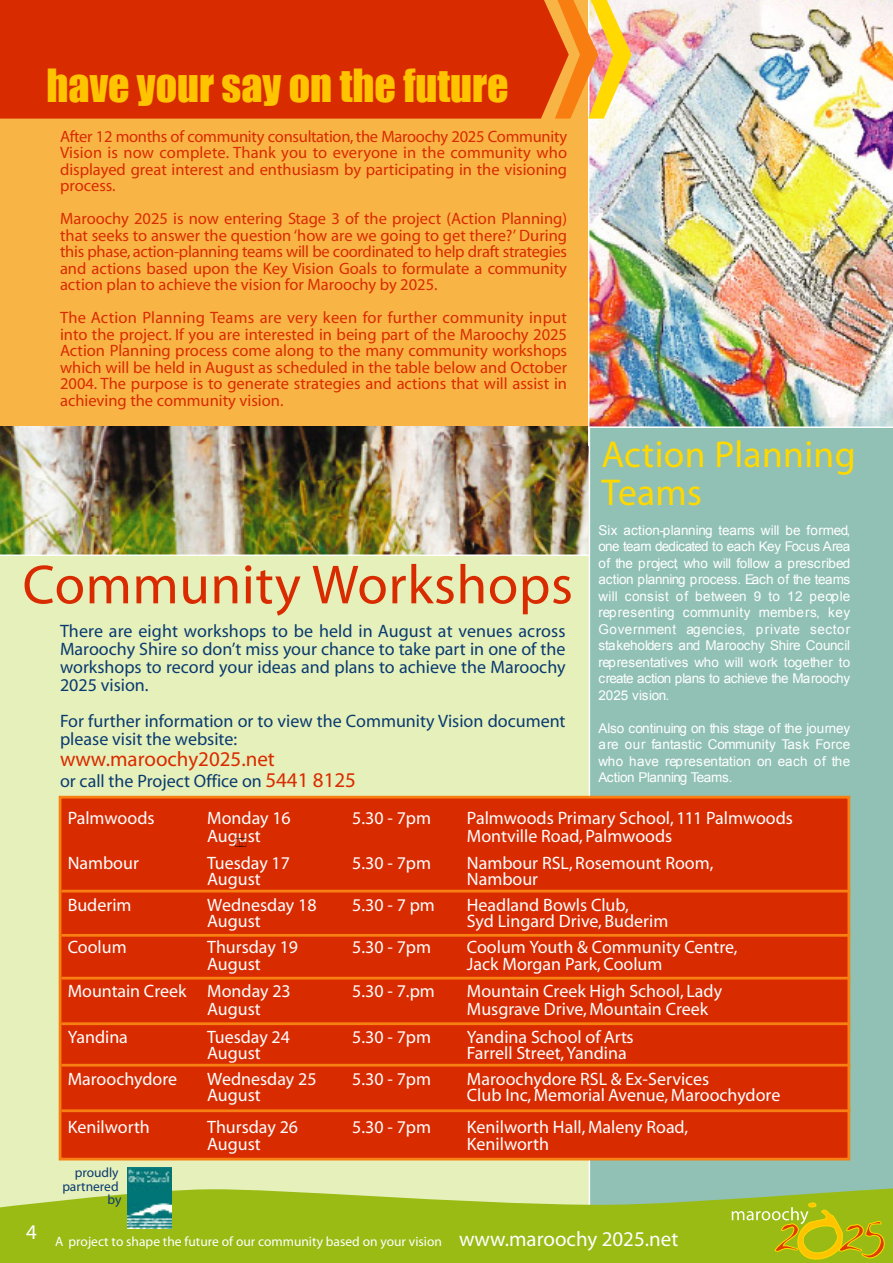
<style>
.page{position:relative;width:893px;height:1263px;background:#fff}
.page>*{position:absolute;margin:0;border:0;box-sizing:border-box;transform-origin:0 0}
.t1{font:55.5px "Myriad";letter-spacing:.01em;color:#d92b00}
.t2{font:42px "Impact";color:#ffc400}
.t3{font:37.5px/37.5px "Myriad";letter-spacing:.01em;color:#ffd900}
.t4{font:21px "Myriad";color:#d92b00}
.t5{font:21px "Myriad";color:#fff}
.t6{font:18px "Myriad";color:#fff}
.t7{font:18px/18px "Myriad";color:#093b71;text-align:justify}
.t8{font:16.5px/16.5px "Myriad";color:#d92b00;text-align:justify}
.t9{font:13.5px/16.5px "Arial";letter-spacing:-.015em;color:#fff;text-align:justify}
.t10{font:13.5px "Myriad";color:#fff}
.t11{font:13.5px/13.5px "Myriad";color:#093b71;text-align:right}
.s1{font-size:21px;color:#d92b00}
.s2{font-size:21px}
</style>
<div class="page">
<div style="left:0;top:525px;width:893px;height:717px;background:#e6f0ba"></div>
<div style="left:0;top:119px;width:588px;height:307px;background:#f9b446"></div>
<img style="left:0;top:426px;width:589px;height:129px">
<img style="left:588px;top:0;width:305px;height:446px">
<div style="left:589px;top:426px;width:304px;height:754px;background:#91c1b5"></div>
<svg style="left:0;top:1180px;width:893px;height:83px;background:#a4c33b"></svg>
<img style="left:128px;top:1167px;width:43px;height:61px">
<div style="left:0;top:0;width:555px;height:119px;background:#d92b00"></div>
<img style="left:555px;top:0;width:77px;height:119px">
<svg style="left:732px;top:1202px;width:153px;height:61px;background:#adba16"></svg>
<div style="left:59px;top:796px;width:791px;height:364px;background:#d92b00;border:3px solid #f87f11"></div>
<hr style="left:61px;top:890px;width:789px;height:2px;background:#f87f11">
<hr style="left:61px;top:934px;width:789px;height:3px;background:#f87f11">
<hr style="left:61px;top:977px;width:789px;height:2px;background:#f87f11">
<hr style="left:61px;top:1022px;width:789px;height:3px;background:#f87f11">
<hr style="left:61px;top:1064px;width:789px;height:2px;background:#f87f11">
<hr style="left:61px;top:1109px;width:789px;height:3px;background:#f87f11">
<h2 class="t2" style="left:47px;top:52px;width:464px">have your say on the future</h2>
<p class="t8" style="left:60px;top:129px;width:509px">After 12 months of community consultation,the Maroochy 2025 Community Vision is now complete. Thank you to everyone in the community who displayed great interest and enthusiasm by participating in the visioning process.</p>
<p class="t8" style="left:60px;top:211px;width:509px">Maroochy 2025 is now entering Stage 3 of the project (Action Planning) that seeks to answer the question ‘how are we going to get there?’ During this phase, action-planning teams will be coordinated to help draft strategies and actions based upon the Key Vision Goals to formulate a community action plan to achieve the vision for Maroochy by 2025.</p>
<p class="t8" style="left:60px;top:310px;width:509px">The Action Planning Teams are very keen for further community input into the project. If you are interested in being part of the Maroochy 2025<br>Action Planning process come along to the many community workshops which will be held in August as scheduled in the table below and October 2004. The purpose is to generate strategies and actions that will assist in achieving the community vision.</p>
<h1 class="t1" style="left:23px;top:557px;width:552px">Community Workshops</h1>
<p class="t7" style="left:60px;top:623px;width:507px">There are eight workshops to be held in August at venues across Maroochy Shire so don’t miss your chance to take part in one of the workshops to record your ideas and plans to achieve the Maroochy 2025 vision.</p>
<p class="t7" style="left:60px;top:713px;width:507px">For further information or to view the Community Vision document please visit the website:</p>
<p class="t4" style="left:60px;top:748px;width:216px">www.maroochy2025.net</p>
<p class="t7" style="left:60px;top:773px;width:297px">or call the Project Office on <span class="s1">5441 8125</span></p>
<h3 class="t3" style="left:601px;top:438px;width:256px">Action Planning<br>Teams</h3>
<p class="t9" style="left:598px;top:522px;width:253px">Six action-planning teams will be formed, one team dedicated to each Key Focus Area of the project, who will follow a prescribed action planning process. Each of the teams will consist of between 9 to 12 people representing community members, key Government agencies, private sector stakeholders and Maroochy Shire Council representatives who will work together to create action plans to achieve the Maroochy 2025 vision.</p>
<p class="t9" style="left:598px;top:720px;width:253px">Also continuing on this stage of the journey are our fantastic Community Task Force who have representation on each of the Action Planning Teams.</p>
<p class="t5" style="left:26px;top:1222px;width:12px">4</p>
<p class="t6" style="left:68px;top:809px;width:88px">Palmwoods</p>
<p class="t6" style="left:207px;top:809px;width:85px">Monday 16</p>
<p class="t6" style="left:352px;top:809px;width:80px">5.30 - 7pm</p>
<p class="t6" style="left:467px;top:809px;width:328px">Palmwoods Primary School, 111 Palmwoods</p>
<p class="t6" style="left:207px;top:827px;width:55px">August</p>
<p class="t6" style="left:467px;top:827px;width:207px">Montville Road, Palmwoods</p>
<p class="t6" style="left:68px;top:854px;width:73px">Nambour</p>
<p class="t6" style="left:207px;top:854px;width:84px">Tuesday 17</p>
<p class="t6" style="left:352px;top:854px;width:80px">5.30 - 7pm</p>
<p class="t6" style="left:467px;top:854px;width:248px">Nambour RSL, Rosemount Room,</p>
<p class="t6" style="left:207px;top:870px;width:55px">August</p>
<p class="t6" style="left:467px;top:870px;width:73px">Nambour</p>
<p class="t6" style="left:68px;top:896px;width:65px">Buderim</p>
<p class="t6" style="left:207px;top:896px;width:111px">Wednesday 18</p>
<p class="t6" style="left:352px;top:896px;width:84px">5.30 - 7 pm</p>
<p class="t6" style="left:467px;top:896px;width:163px">Headland Bowls Club,</p>
<p class="t6" style="left:207px;top:912px;width:55px">August</p>
<p class="t6" style="left:467px;top:912px;width:203px">Syd Lingard Drive, Buderim</p>
<p class="t6" style="left:68px;top:938px;width:60px">Coolum</p>
<p class="t6" style="left:207px;top:938px;width:92px">Thursday 19</p>
<p class="t6" style="left:352px;top:938px;width:80px">5.30 - 7pm</p>
<p class="t6" style="left:467px;top:938px;width:272px">Coolum Youth &amp; Community Centre,</p>
<p class="t6" style="left:207px;top:954px;width:55px">August</p>
<p class="t6" style="left:467px;top:954px;width:197px">Jack Morgan Park,Coolum</p>
<p class="t6" style="left:68px;top:982px;width:225px">Mountain Creek Monday 23</p>
<p class="t6" style="left:352px;top:982px;width:84px">5.30 - 7.pm</p>
<p class="t6" style="left:467px;top:982px;width:257px">Mountain Creek High School, Lady</p>
<p class="t6" style="left:207px;top:1000px;width:55px">August</p>
<p class="t6" style="left:467px;top:1000px;width:243px">Musgrave Drive, Mountain Creek</p>
<p class="t6" style="left:68px;top:1028px;width:62px">Yandina</p>
<p class="t6" style="left:207px;top:1028px;width:84px">Tuesday 24</p>
<p class="t6" style="left:352px;top:1028px;width:80px">5.30 - 7pm</p>
<p class="t6" style="left:467px;top:1028px;width:168px">Yandina School of Arts</p>
<p class="t6" style="left:207px;top:1044px;width:55px">August</p>
<p class="t6" style="left:467px;top:1044px;width:161px">Farrell Street,Yandina</p>
<p class="t6" style="left:68px;top:1070px;width:111px">Maroochydore</p>
<p class="t6" style="left:207px;top:1070px;width:111px">Wednesday 25</p>
<p class="t6" style="left:352px;top:1070px;width:80px">5.30 - 7pm</p>
<p class="t6" style="left:467px;top:1070px;width:244px">Maroochydore RSL &amp; Ex-Services</p>
<p class="t6" style="left:207px;top:1086px;width:55px">August</p>
<p class="t6" style="left:467px;top:1086px;width:315px">Club Inc, Memorial Avenue, Maroochydore</p>
<p class="t6" style="left:68px;top:1118px;width:84px">Kenilworth</p>
<p class="t6" style="left:207px;top:1118px;width:92px">Thursday 26</p>
<p class="t6" style="left:352px;top:1118px;width:80px">5.30 - 7pm</p>
<p class="t6" style="left:467px;top:1118px;width:223px">Kenilworth Hall, Maleny Road,</p>
<p class="t6" style="left:207px;top:1134px;width:55px">August</p>
<p class="t6" style="left:467px;top:1134px;width:84px">Kenilworth</p>
<p class="t11" style="left:62px;top:1166px;width:61px">proudly partnered by</p>
<p class="t10" style="left:55px;top:1234px;width:624px">A project to shape the future of our community based on your vision <span class="s2">www.maroochy 2025.net</span></p>
</div>
